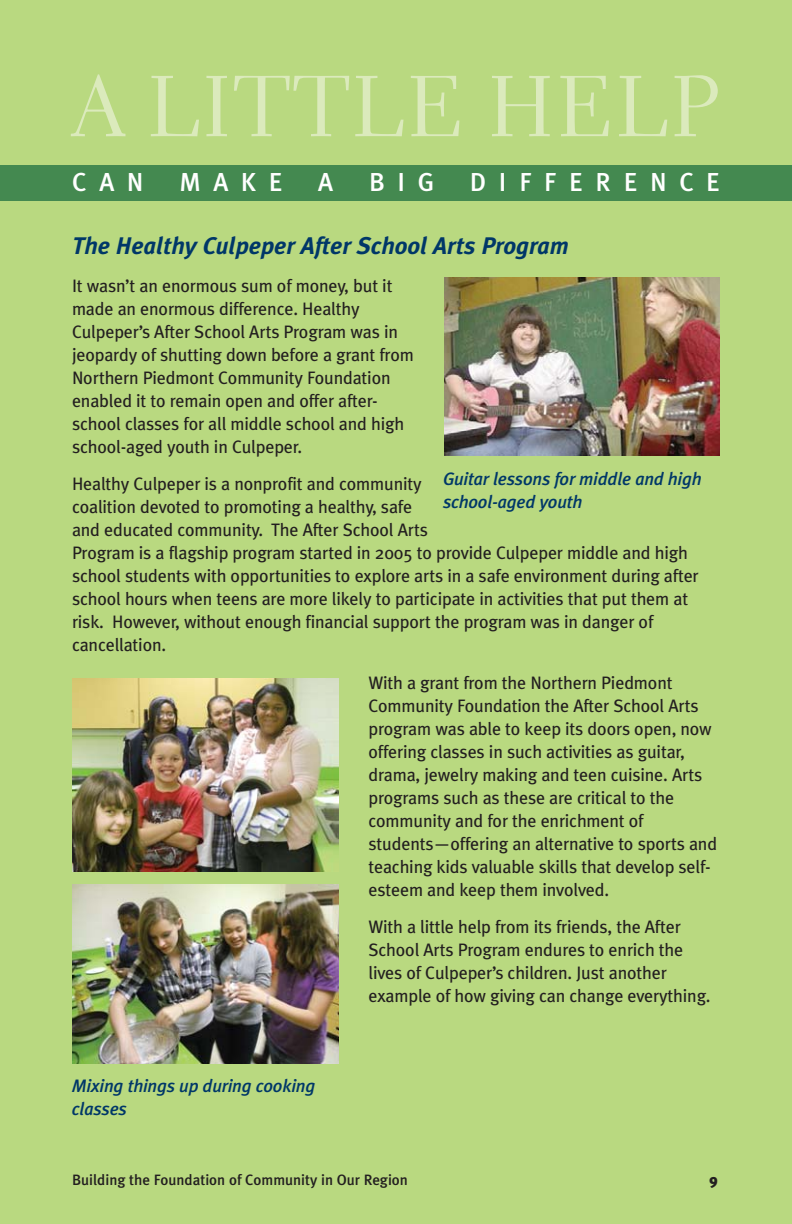
<style>
.page{position:relative;width:792px;height:1224px;background:#b9d980}
.page>*{position:absolute;margin:0;border:0;box-sizing:border-box;transform-origin:0 0}
.t1{font:86px "Electra LH";letter-spacing:.025em;color:#dbeabc}
.t2{font:26px "Meta Plus Medium Caps";letter-spacing:.485em;color:#fff}
.t3{font:italic 700 24px "Meta Plus";color:#003768}
.t4{font:18px/23px "Meta Plus";letter-spacing:-.01em;color:#231f20}
.t5{font:italic 500 18px/23px "Meta Plus";letter-spacing:-.01em;color:#003768}
.t6{font:500 15px "Meta Plus";color:#231f20}
.t7{font:900 15px "Meta Plus";color:#231f20}
</style>
<div class="page">
<div style="left:0;top:165px;width:792px;height:36px;background:#448950"></div>
<img style="left:444px;top:278px;width:276px;height:177px">
<img style="left:72px;top:678px;width:266px;height:193px">
<img style="left:72px;top:884px;width:266px;height:180px">
<h1 class="t1" style="left:72px;top:72px;width:650px">A LITTLE HELP</h1>
<h2 class="t2" style="left:72px;top:167px;width:73px">CAN</h2>
<h2 class="t2" style="left:179px;top:167px;width:105px">MAKE</h2>
<h2 class="t2" style="left:318px;top:167px;width:16px">A</h2>
<h2 class="t2" style="left:369px;top:167px;width:67px">BIG</h2>
<h2 class="t2" style="left:470px;top:167px;width:252px">DIFFERENCE</h2>
<h3 class="t3" style="left:72px;top:237px;width:498px">The Healthy Culpeper After School Arts Program</h3>
<p class="t4" style="left:72px;top:275px;width:344px">It wasn’t an enormous sum of money, but it made an enormous difference. Healthy Culpeper’s After School Arts Program was in jeopardy of shutting down before a grant from Northern Piedmont Community Foundation enabled it to remain open and offer after&shy;school classes for all middle school and high school-aged youth in Culpeper.</p>
<p class="t4" style="left:72px;top:474px;width:628px">Healthy Culpeper is a nonprofit and community<br>coalition devoted to promoting a healthy, safe<br>and educated community. The After School Arts<br>Program is a flagship program started in 2005 to provide Culpeper middle and high school students with opportunities to explore arts in a safe environment during after school hours when teens are more likely to participate in activities that put them at risk. However, without enough financial support the program was in danger of cancellation.</p>
<p class="t4" style="left:368px;top:672px;width:350px">With a grant from the Northern Piedmont Community Foundation the After School Arts program was able to keep its doors open, now offering classes in such activities as guitar, drama, jewelry making and teen cuisine. Arts programs such as these are critical to the community and for the enrichment of students—offering an alternative to sports and teaching kids valuable skills that develop self&shy;esteem and keep them involved.</p>
<p class="t4" style="left:368px;top:917px;width:344px">With a little help from its friends, the After School Arts Program endures to enrich the lives of Culpeper’s children. Just another example of how giving can change everything.</p>
<p class="t5" style="left:443px;top:469px;width:260px">Guitar lessons for middle and high school-aged youth</p>
<p class="t5" style="left:72px;top:1076px;width:245px">Mixing things up during cooking classes</p>
<p class="t6" style="left:72px;top:1174px;width:338px">Building the Foundation of Community in Our Region</p>
<p class="t7" style="left:709px;top:1174px;width:10px">9</p>
</div>
